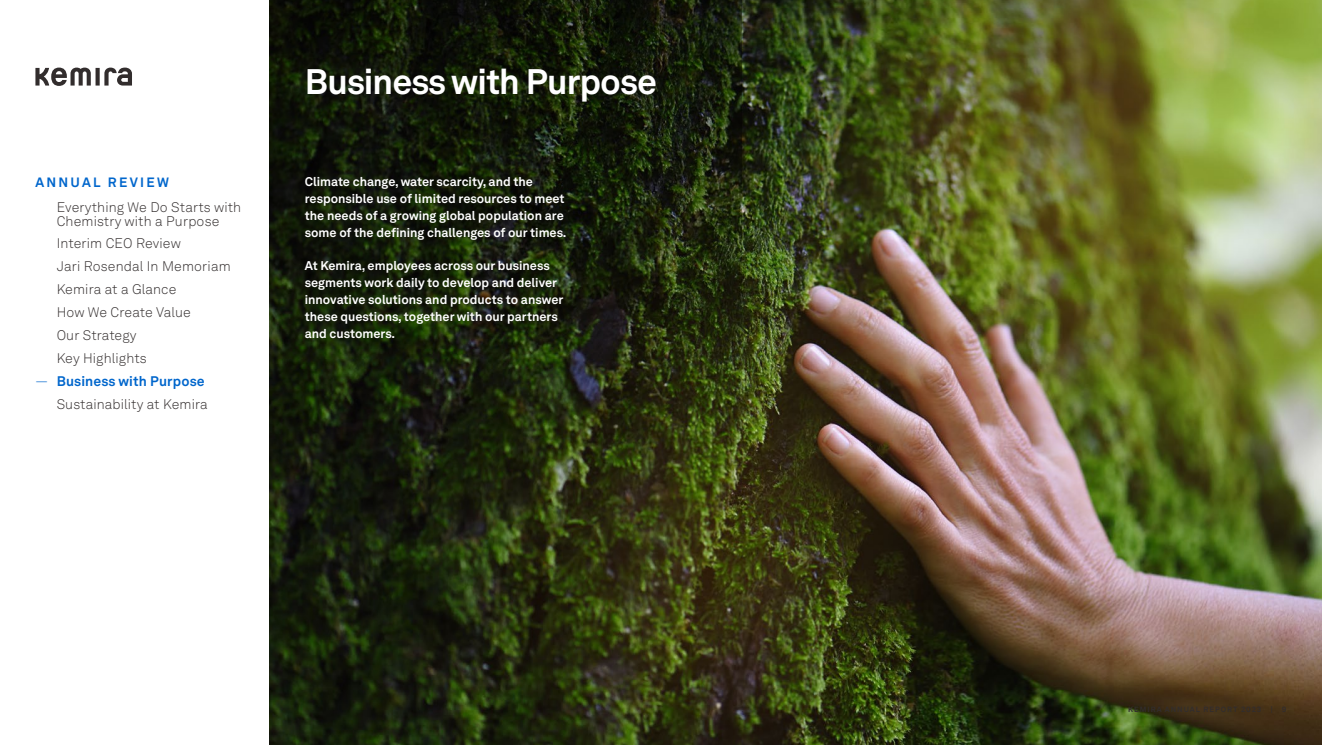
<style>
.page{position:relative;width:1322px;height:745px;background:#fff}
.page>*{position:absolute;margin:0;border:0;box-sizing:border-box;transform-origin:0 0}
.t1{font:700 35px "Akkurat LL";letter-spacing:-.025em;color:#fff}
.t2{font:300 13.75px/13.8px "Akkurat LL";letter-spacing:.01em;color:#322d2d}
.t3{font:700 13.75px "Akkurat LL";letter-spacing:.01em;color:#06c}
.t4{font:700 13.38px "Akkurat LL";letter-spacing:.17em;color:#06c}
.t5{font:700 12.5px/16.9px "Akkurat LL";color:#fff}
.s1{font-weight:300}
</style>
<div class="page">
<img style="left:742px;top:0;width:580px;height:744px">
<svg style="left:269px;top:0;width:473px;height:744px;background:#1e250d"></svg>
<svg style="left:96px;top:68px;width:4px;height:17px"></svg>
<svg style="left:104px;top:67px;width:28px;height:18px"></svg>
<svg style="left:35px;top:67px;width:56px;height:19px"></svg>
<p class="t4" style="left:35px;top:172px;width:135px">ANNUAL REVIEW</p>
<p class="t2" style="left:57px;top:200px;width:186px">Everything We Do Starts with<br>Chemistry with a Purpose</p>
<p class="t2" style="left:57px;top:236px;width:126px">Interim CEO Review</p>
<p class="t2" style="left:57px;top:259px;width:175px">Jari Rosendal In Memoriam</p>
<p class="t2" style="left:57px;top:282px;width:121px">Kemira at a Glance</p>
<p class="t2" style="left:57px;top:305px;width:136px">How We Create Value</p>
<p class="t2" style="left:57px;top:328px;width:81px">Our Strategy</p>
<p class="t2" style="left:57px;top:350px;width:92px">Key Highlights</p>
<p class="t3" style="left:35px;top:370px;width:171px"><span class="s1">—</span> Business with Purpose</p>
<p class="t2" style="left:57px;top:396px;width:152px">Sustainability at Kemira</p>
<h1 class="t1" style="left:305px;top:55px;width:354px">Business with Purpose</h1>
<p class="t5" style="left:305px;top:172px;width:263px">Climate change, water scarcity, and the responsible use of limited resources to meet the needs of a growing global population are some of the defining challenges of our times.</p>
<p class="t5" style="left:305px;top:256px;width:260px">At Kemira, employees across our business segments work daily to develop and deliver innovative solutions and products to answer these questions, together with our partners and customers.</p>
</div>
